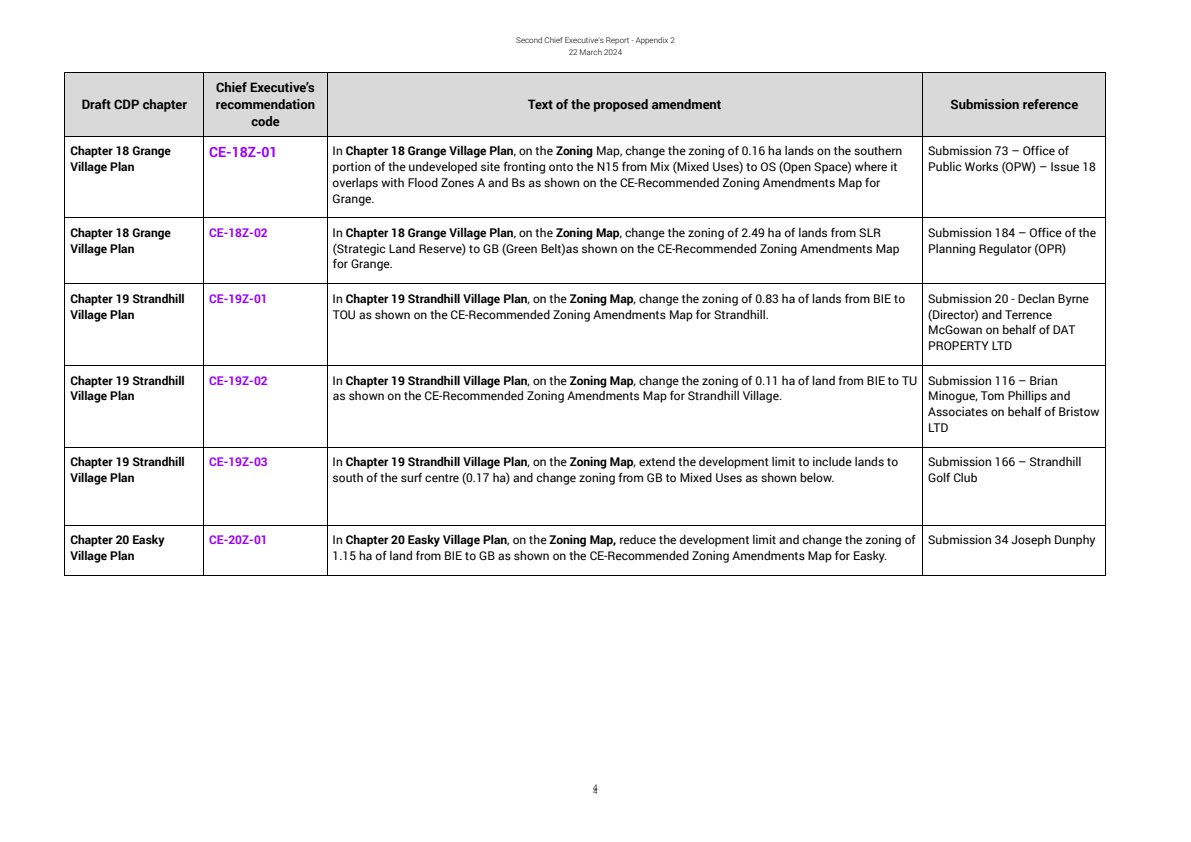
<style>
.page{position:relative;width:1191px;height:842px;background:#fff}
.page>*{position:absolute;margin:0;border:0;box-sizing:border-box;transform-origin:0 0}
.t1{font:700 14px "Roboto";color:#90f}
.t2{font:700 13px/17.2px "Roboto";color:#000;text-align:center}
.t3{font:12px/15.8px "Roboto";color:#000}
.t4{font:700 12px/15.8px "Roboto";color:#000}
.t5{font:700 12px "Roboto";letter-spacing:-.005em;color:#90f}
.t6{font:300 9px "Roboto";color:#000}
.t7{font:300 8px/12.2px "Roboto";color:#000;text-align:center}
.s1{font-weight:700}
</style>
<div class="page">
<div style="left:65px;top:72px;width:139px;height:64px;background:#d9d9d9"></div>
<div style="left:204px;top:72px;width:123px;height:64px;background:#d9d9d9"></div>
<div style="left:327px;top:72px;width:595px;height:64px;background:#d9d9d9"></div>
<div style="left:923px;top:72px;width:182px;height:64px;background:#d9d9d9"></div>
<hr style="left:65px;top:72px;width:139px;height:1px;background:#000">
<hr style="left:204px;top:72px;width:123px;height:1px;background:#000">
<hr style="left:327px;top:72px;width:595px;height:1px;background:#000">
<hr style="left:923px;top:72px;width:182px;height:1px;background:#000">
<hr style="left:65px;top:72px;width:1px;height:64px;background:#000">
<hr style="left:204px;top:72px;width:1px;height:64px;background:#000">
<hr style="left:327px;top:72px;width:1px;height:64px;background:#000">
<hr style="left:922px;top:72px;width:1px;height:64px;background:#000">
<hr style="left:1105px;top:72px;width:1px;height:64px;background:#000">
<hr style="left:65px;top:136px;width:139px;height:1px;background:#000">
<hr style="left:204px;top:136px;width:123px;height:1px;background:#000">
<hr style="left:327px;top:136px;width:595px;height:1px;background:#000">
<hr style="left:923px;top:136px;width:182px;height:1px;background:#000">
<hr style="left:65px;top:136px;width:1px;height:82px;background:#000">
<hr style="left:204px;top:136px;width:1px;height:82px;background:#000">
<hr style="left:327px;top:136px;width:1px;height:82px;background:#000">
<hr style="left:922px;top:136px;width:1px;height:82px;background:#000">
<hr style="left:1105px;top:136px;width:1px;height:82px;background:#000">
<hr style="left:65px;top:218px;width:139px;height:1px;background:#000">
<hr style="left:204px;top:218px;width:123px;height:1px;background:#000">
<hr style="left:327px;top:218px;width:595px;height:1px;background:#000">
<hr style="left:923px;top:218px;width:182px;height:1px;background:#000">
<hr style="left:65px;top:218px;width:1px;height:66px;background:#000">
<hr style="left:204px;top:218px;width:1px;height:66px;background:#000">
<hr style="left:327px;top:218px;width:1px;height:66px;background:#000">
<hr style="left:922px;top:218px;width:1px;height:66px;background:#000">
<hr style="left:1105px;top:218px;width:1px;height:66px;background:#000">
<hr style="left:65px;top:284px;width:139px;height:1px;background:#000">
<hr style="left:204px;top:284px;width:123px;height:1px;background:#000">
<hr style="left:327px;top:284px;width:595px;height:1px;background:#000">
<hr style="left:923px;top:284px;width:182px;height:1px;background:#000">
<hr style="left:65px;top:284px;width:1px;height:82px;background:#000">
<hr style="left:204px;top:284px;width:1px;height:82px;background:#000">
<hr style="left:327px;top:284px;width:1px;height:82px;background:#000">
<hr style="left:922px;top:284px;width:1px;height:82px;background:#000">
<hr style="left:1105px;top:284px;width:1px;height:82px;background:#000">
<hr style="left:65px;top:366px;width:139px;height:1px;background:#000">
<hr style="left:204px;top:366px;width:123px;height:1px;background:#000">
<hr style="left:327px;top:366px;width:595px;height:1px;background:#000">
<hr style="left:923px;top:366px;width:182px;height:1px;background:#000">
<hr style="left:65px;top:366px;width:1px;height:81px;background:#000">
<hr style="left:204px;top:366px;width:1px;height:81px;background:#000">
<hr style="left:327px;top:366px;width:1px;height:81px;background:#000">
<hr style="left:922px;top:366px;width:1px;height:81px;background:#000">
<hr style="left:1105px;top:366px;width:1px;height:81px;background:#000">
<hr style="left:65px;top:447px;width:139px;height:1px;background:#000">
<hr style="left:204px;top:447px;width:123px;height:1px;background:#000">
<hr style="left:327px;top:447px;width:595px;height:1px;background:#000">
<hr style="left:923px;top:447px;width:182px;height:1px;background:#000">
<hr style="left:65px;top:448px;width:1px;height:77px;background:#000">
<hr style="left:204px;top:448px;width:1px;height:77px;background:#000">
<hr style="left:327px;top:448px;width:1px;height:77px;background:#000">
<hr style="left:922px;top:448px;width:1px;height:77px;background:#000">
<hr style="left:1105px;top:448px;width:1px;height:77px;background:#000">
<hr style="left:65px;top:525px;width:139px;height:1px;background:#000">
<hr style="left:204px;top:525px;width:123px;height:1px;background:#000">
<hr style="left:327px;top:525px;width:595px;height:1px;background:#000">
<hr style="left:923px;top:525px;width:182px;height:1px;background:#000">
<hr style="left:65px;top:526px;width:1px;height:50px;background:#000">
<hr style="left:65px;top:576px;width:139px;height:1px;background:#000">
<hr style="left:204px;top:526px;width:1px;height:50px;background:#000">
<hr style="left:204px;top:576px;width:123px;height:1px;background:#000">
<hr style="left:327px;top:526px;width:1px;height:50px;background:#000">
<hr style="left:327px;top:576px;width:595px;height:1px;background:#000">
<hr style="left:922px;top:526px;width:1px;height:50px;background:#000">
<hr style="left:923px;top:576px;width:182px;height:1px;background:#000">
<hr style="left:1105px;top:526px;width:1px;height:50px;background:#000">
<p class="t2" style="left:82px;top:96px;width:107px">Draft CDP chapter</p>
<p class="t2" style="left:216px;top:78px;width:101px">Chief Executive’s recommendation code</p>
<p class="t7" style="left:516px;top:34px;width:160px">Second Chief Executive's Report - Appendix 2<br>22 March 2024</p>
<p class="t2" style="left:528px;top:96px;width:195px">Text of the proposed amendment</p>
<p class="t2" style="left:950px;top:96px;width:129px">Submission reference</p>
<p class="t4" style="left:70px;top:142px;width:102px">Chapter 18 Grange<br>Village Plan</p>
<p class="t1" style="left:209px;top:142px;width:70px">CE-18Z-01</p>
<p class="t3" style="left:333px;top:142px;width:571px">In <span class="s1">Chapter 18 Grange Village Plan</span>, on the <span class="s1">Zoning</span> Map, change the zoning of 0.16 ha lands on the southern portion of the undeveloped site fronting onto the N15 from Mix (Mixed Uses) to OS (Open Space) where it overlaps with Flood Zones A and Bs as shown on the CE-Recommended Zoning Amendments Map for Grange.</p>
<p class="t3" style="left:928px;top:142px;width:169px">Submission 73 – Office of<br>Public Works (OPW) – Issue 18</p>
<p class="t4" style="left:70px;top:224px;width:102px">Chapter 18 Grange<br>Village Plan</p>
<p class="t5" style="left:209px;top:224px;width:60px">CE-18Z-02</p>
<p class="t3" style="left:333px;top:224px;width:568px">In <span class="s1">Chapter 18 Grange Village Plan</span>, on the <span class="s1">Zoning Map</span>, change the zoning of 2.49 ha of lands from SLR (Strategic Land Reserve) to GB (Green Belt)as shown on the CE-Recommended Zoning Amendments Map for Grange.</p>
<p class="t3" style="left:928px;top:224px;width:169px">Submission 184 – Office of the<br>Planning Regulator (OPR)</p>
<p class="t4" style="left:70px;top:290px;width:116px">Chapter 19 Strandhill<br>Village Plan</p>
<p class="t5" style="left:209px;top:290px;width:60px">CE-19Z-01</p>
<p class="t3" style="left:333px;top:290px;width:574px">In <span class="s1">Chapter 19 Strandhill Village Plan</span>, on the <span class="s1">Zoning Map</span>, change the zoning of 0.83 ha of lands from BIE to<br>TOU as shown on the CE-Recommended Zoning Amendments Map for Strandhill.</p>
<p class="t3" style="left:928px;top:290px;width:162px">Submission 20 - Declan Byrne (Director) and Terrence<br>McGowan on behalf of DAT<br>PROPERTY LTD</p>
<p class="t4" style="left:70px;top:372px;width:116px">Chapter 19 Strandhill<br>Village Plan</p>
<p class="t5" style="left:209px;top:372px;width:60px">CE-19Z-02</p>
<p class="t3" style="left:333px;top:372px;width:586px">In <span class="s1">Chapter 19 Strandhill Village Plan</span>, on the <span class="s1">Zoning Map</span>, change the zoning of 0.11 ha of land from BIE to TU as shown on the CE-Recommended Zoning Amendments Map for Strandhill Village.</p>
<p class="t3" style="left:928px;top:372px;width:173px">Submission 116 – Brian<br>Minogue, Tom Phillips and<br>Associates on behalf of Bristow<br>LTD</p>
<p class="t4" style="left:70px;top:454px;width:116px">Chapter 19 Strandhill<br>Village Plan</p>
<p class="t5" style="left:209px;top:454px;width:60px">CE-19Z-03</p>
<p class="t3" style="left:333px;top:454px;width:567px">In <span class="s1">Chapter 19 Strandhill Village Plan</span>, on the <span class="s1">Zoning Map</span>, extend the development limit to include lands to south of the surf centre (0.17 ha) and change zoning from GB to Mixed Uses as shown below.</p>
<p class="t3" style="left:928px;top:454px;width:155px">Submission 166 – Strandhill<br>Golf Club</p>
<p class="t4" style="left:70px;top:532px;width:96px">Chapter 20 Easky<br>Village Plan</p>
<p class="t5" style="left:209px;top:532px;width:60px">CE-20Z-01</p>
<p class="t3" style="left:333px;top:532px;width:584px">In <span class="s1">Chapter 20 Easky Village Plan</span>, on the <span class="s1">Zoning Map,</span> reduce the development limit and change the zoning of<br>1.15 ha of land from BIE to GB as shown on the CE-Recommended Zoning Amendments Map for Easky.</p>
<p class="t3" style="left:928px;top:532px;width:169px">Submission 34 Joseph Dunphy</p>
<p class="t6" style="left:593px;top:781px;width:6px">4</p>
<p class="t7" style="left:593px;top:785px;width:6px">4</p>
</div>
